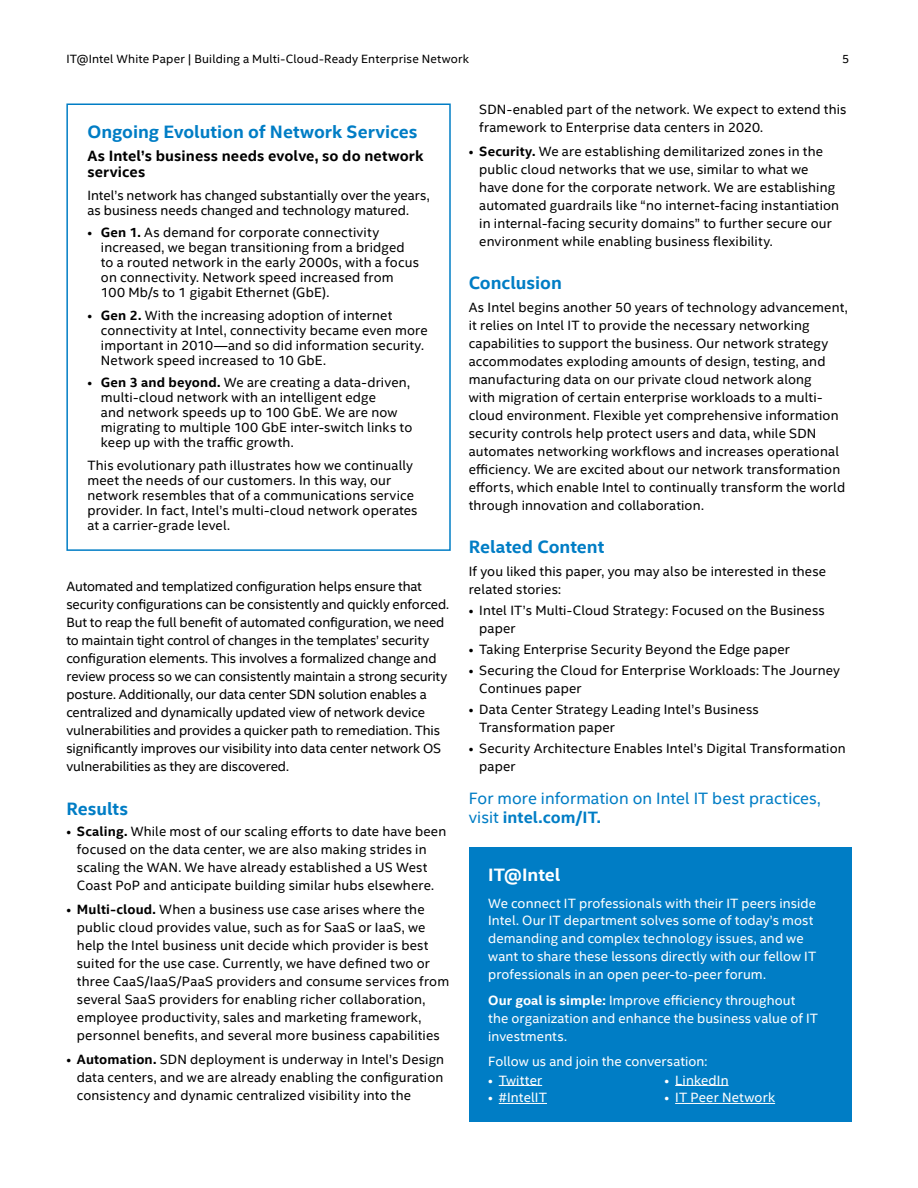
<style>
.page{position:relative;width:918px;height:1188px;background:#fff}
.page>*{position:absolute;margin:0;border:0;box-sizing:border-box;transform-origin:0 0}
.t1{font:700 18px "Intel Clear";color:#007dc5}
.t2{font:700 18px "Intel Clear";color:#fff}
.t3{font:16.5px/19.5px "Intel Clear";letter-spacing:.005em;color:#007dc5}
.t4{font:700 15px/16.5px "Intel Clear";letter-spacing:.005em;color:#000}
.t5{font:13.5px/18px "Intel Clear";letter-spacing:.01em;color:#000}
.t6{font:13.5px/18px "Intel Clear";letter-spacing:-.01em;color:#000}
.t7{font:13.5px/18px "Intel Clear";letter-spacing:.005em;color:#fff}
.t8{font:12px "Intel Clear";letter-spacing:.015em;color:#000}
.s1{font-weight:700}
</style>
<div class="page">
<div style="left:66px;top:104px;width:385px;height:447px;border:2px solid #007dc5"></div>
<div style="left:469px;top:847px;width:383px;height:275px;background:#007dc5"></div>
<hr style="left:499px;top:1085px;width:43px;height:1px;background:#fff">
<hr style="left:499px;top:1103px;width:48px;height:1px;background:#fff">
<hr style="left:675px;top:1085px;width:54px;height:1px;background:#fff">
<hr style="left:675px;top:1103px;width:100px;height:1px;background:#fff">
<p class="t8" style="left:66px;top:52px;width:404px">IT@Intel White Paper | Building a Multi-Cloud-Ready Enterprise Network</p>
<p class="t8" style="left:842px;top:52px;width:9px">5</p>
<h1 class="t1" style="left:87px;top:121px;width:332px">Ongoing Evolution of Network Services</h1>
<p class="t4" style="left:87px;top:148px;width:338px">As Intel’s business needs evolve, so do network services</p>
<p class="t5" style="left:87px;top:188px;width:344px;line-height:15px">Intel’s network has changed substantially over the years, as business needs changed and technology matured.</p>
<p class="t5" style="left:101px;top:225px;width:320px;line-height:15px;text-indent:-14px">• <span class="s1">Gen 1.</span> As demand for corporate connectivity increased, we began transitioning from a bridged to a routed network in the early 2000s, with a focus on connectivity. Network speed increased from 100 Mb/s to 1 gigabit Ethernet (GbE).</p>
<p class="t5" style="left:101px;top:308px;width:328px;line-height:15px;text-indent:-14px">• <span class="s1">Gen 2.</span> With the increasing adoption of internet connectivity at Intel, connectivity became even more important in 2010—and so did information security.<br>Network speed increased to 10 GbE.</p>
<p class="t5" style="left:101px;top:375px;width:313px;line-height:15px;text-indent:-14px">• <span class="s1">Gen 3 and beyond.</span> We are creating a data-driven, multi-cloud network with an intelligent edge<br>and network speeds up to 100 GbE. We are now migrating to multiple 100 GbE inter-switch links to keep up with the traffic growth.</p>
<p class="t5" style="left:87px;top:458px;width:332px;line-height:15px">This evolutionary path illustrates how we continually meet the needs of our customers. In this way, our network resembles that of a communications service provider. In fact, Intel’s multi-cloud network operates at a carrier-grade level.</p>
<p class="t6" style="left:66px;top:578px;width:384px">Automated and templatized configuration helps ensure that security configurations can be consistently and quickly enforced.<br>But to reap the full benefit of automated configuration, we need to maintain tight control of changes in the templates’ security configuration elements. This involves a formalized change and review process so we can consistently maintain a strong security posture. Additionally, our data center SDN solution enables a centralized and dynamically updated view of network device vulnerabilities and provides a quicker path to remediation. This significantly improves our visibility into data center network OS vulnerabilities as they are discovered.</p>
<h1 class="t1" style="left:66px;top:797px;width:63px">Results</h1>
<p class="t5" style="left:77px;top:822px;width:371px;text-indent:-11px">• <span class="s1">Scaling.</span> While most of our scaling efforts to date have been focused on the data center, we are also making strides in scaling the WAN. We have already established a US West Coast PoP and anticipate building similar hubs elsewhere.</p>
<p class="t5" style="left:77px;top:900px;width:374px;text-indent:-11px">• <span class="s1">Multi-cloud.</span> When a business use case arises where the public cloud provides value, such as for SaaS or IaaS, we help the Intel business unit decide which provider is best suited for the use case. Currently, we have defined two or three CaaS/IaaS/PaaS providers and consume services from several SaaS providers for enabling richer collaboration, employee productivity, sales and marketing framework, personnel benefits, and several more business capabilities</p>
<p class="t5" style="left:77px;top:1050px;width:369px;text-align:justify;text-indent:-11px">• <span class="s1">Automation.</span> SDN deployment is underway in Intel’s Design data centers, and we are already enabling the configuration consistency and dynamic centralized visibility into the</p>
<p class="t5" style="left:479px;top:100px;width:369px">SDN-enabled part of the network. We expect to extend this framework to Enterprise data centers in 2020.</p>
<p class="t5" style="left:479px;top:142px;width:362px;text-indent:-11px">• <span class="s1">Security.</span> We are establishing demilitarized zones in the public cloud networks that we use, similar to what we have done for the corporate network. We are establishing automated guardrails like “no internet-facing instantiation in internal-facing security domains” to further secure our environment while enabling business flexibility.</p>
<h1 class="t1" style="left:469px;top:272px;width:95px">Conclusion</h1>
<p class="t5" style="left:469px;top:298px;width:381px">As Intel begins another 50 years of technology advancement, it relies on Intel IT to provide the necessary networking capabilities to support the business. Our network strategy accommodates exploding amounts of design, testing, and manufacturing data on our private cloud network along<br>with migration of certain enterprise workloads to a multi&shy;cloud environment. Flexible yet comprehensive information security controls help protect users and data, while SDN automates networking workflows and increases operational efficiency. We are excited about our network transformation efforts, which enable Intel to continually transform the world through innovation and collaboration.</p>
<h1 class="t1" style="left:469px;top:536px;width:137px">Related Content</h1>
<p class="t5" style="left:469px;top:562px;width:359px">If you liked this paper, you may also be interested in these related stories:</p>
<p class="t5" style="left:479px;top:601px;width:347px;text-indent:-11px">• Intel IT’s Multi-Cloud Strategy: Focused on the Business paper</p>
<p class="t5" style="left:469px;top:640px;width:323px">• Taking Enterprise Security Beyond the Edge paper</p>
<p class="t5" style="left:479px;top:661px;width:362px;text-indent:-11px">• Securing the Cloud for Enterprise Workloads: The Journey<br>Continues paper</p>
<p class="t5" style="left:479px;top:700px;width:281px;text-indent:-11px">• Data Center Strategy Leading Intel’s Business<br>Transformation paper</p>
<p class="t5" style="left:479px;top:739px;width:368px;text-indent:-11px">• Security Architecture Enables Intel’s Digital Transformation paper</p>
<p class="t3" style="left:469px;top:789px;width:354px">For more information on Intel IT best practices, visit <span class="s1">intel.com/IT.</span></p>
<h1 class="t2" style="left:488px;top:863px;width:74px">IT@Intel</h1>
<p class="t7" style="left:488px;top:894px;width:329px">We connect IT professionals with their IT peers inside Intel. Our IT department solves some of today’s most demanding and complex technology issues, and we want to share these lessons directly with our fellow IT professionals in an open peer-to-peer forum.</p>
<p class="t7" style="left:488px;top:991px;width:331px"><span class="s1">Our goal is simple:</span> Improve efficiency throughout the organization and enhance the business value of IT investments.</p>
<p class="t7" style="left:488px;top:1053px;width:221px">Follow us and join the conversation:</p>
<p class="t7" style="left:488px;top:1071px;width:55px">• Twitter</p>
<p class="t7" style="left:488px;top:1089px;width:60px">• #IntelIT</p>
<p class="t7" style="left:665px;top:1071px;width:65px">• LinkedIn</p>
<p class="t7" style="left:665px;top:1089px;width:112px">• IT Peer Network</p>
</div>
